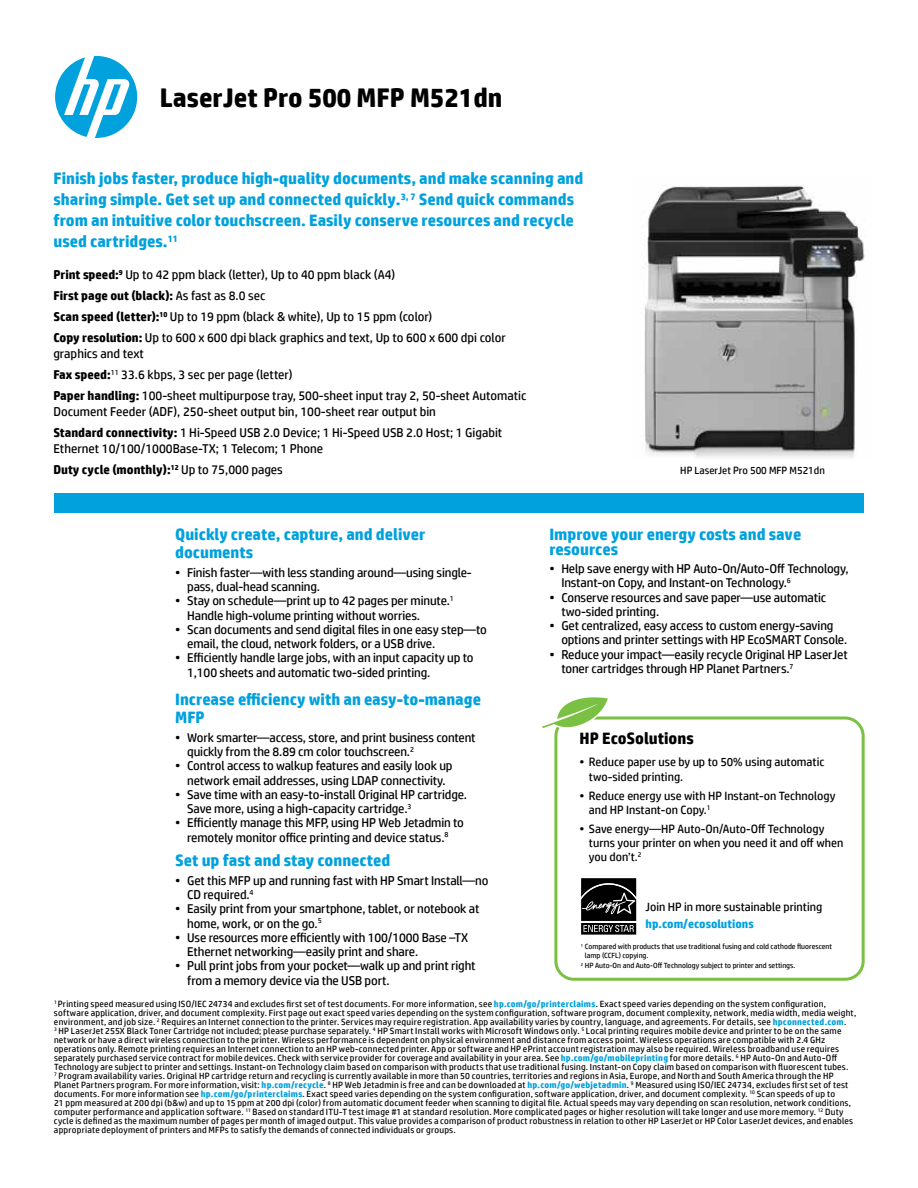
<style>
.page{position:relative;width:918px;height:1188px;background:#fff}
.page>*{position:absolute;margin:0;border:0;box-sizing:border-box;transform-origin:0 0}
.t1{font:700 27px "HP Simplified";color:#000}
.t2{font:700 16.5px/21px "HP Simplified";color:#00a1dd}
.t3{font:700 16.5px "HP Simplified";color:#000}
.t4{font:12.75px/14.2px "HP Simplified";letter-spacing:-.01em;color:#000}
.t5{font:12px/14.4px "HP Simplified";color:#000}
.t6{font:700 12px "HP Simplified";color:#00a1dd}
.t7{font:10.5px "HP Simplified";color:#000}
.t8{font:9px/9px "HP Simplified";letter-spacing:.025em;color:#000}
.t9{font:7.5px/8.2px "HP Simplified";color:#000}
.s1{font-weight:700}
.s2{font-weight:700;color:#00a1dd}
</style>
<div class="page">
<div style="left:54px;top:493px;width:810px;height:20px;background:#00a1dd"></div>
<svg style="left:55px;top:56px;width:82px;height:82px"></svg>
<svg style="left:554px;top:717px;width:311px;height:264px"></svg>
<svg style="left:542px;top:697px;width:66px;height:37px"></svg>
<img style="left:643px;top:184px;width:222px;height:274px">
<h1 class="t1" style="left:160px;top:82px;width:344px">LaserJet Pro 500 MFP M521dn</h1>
<p class="t2" style="left:53px;top:168px;width:531px">Finish jobs faster, produce high-quality documents, and make scanning and sharing simple. Get set up and connected quickly.<sup>3,</sup> <sup>7</sup> Send quick commands from an intuitive color touchscreen. Easily conserve resources and recycle used cartridges.<sup>11</sup></p>
<p class="t4" style="left:53px;top:264px;width:454px;line-height:20.7px"><span class="s1">Print speed:</span><sup>9</sup> Up to 42 ppm black (letter), Up to 40 ppm black (A4)<br><span class="s1">First page out (black):</span> As fast as 8.0 sec<br><span class="s1">Scan speed (letter):</span><sup>10</sup> Up to 19 ppm (black &amp; white), Up to 15 ppm (color)<br><span class="s1">Copy resolution:</span> Up to 600 x 600 dpi black graphics and text, Up to 600 x 600 dpi color</p>
<h3 class="t4" style="left:53px;top:343px;width:475px;line-height:20.7px">graphics and text<br><span class="s1">Fax speed:</span><sup>11</sup> 33.6 kbps, 3 sec per page (letter)<br><span class="s1">Paper handling:</span> 100-sheet multipurpose tray, 500-sheet input tray 2, 50-sheet Automatic</h3>
<h3 class="t4" style="left:53px;top:401px;width:450px;line-height:20.7px">Document Feeder (ADF), 250-sheet output bin, 100-sheet rear output bin<br><span class="s1">Standard connectivity:</span> 1 Hi-Speed USB 2.0 Device; 1 Hi-Speed USB 2.0 Host; 1 Gigabit</h3>
<h3 class="t4" style="left:53px;top:438px;width:271px;line-height:20.7px">Ethernet 10/100/1000Base-TX; 1 Telecom; 1 Phone<br><span class="s1">Duty cycle (monthly):</span><sup>12</sup> Up to 75,000 pages</h3>
<p class="t7" style="left:680px;top:464px;width:146px">HP LaserJet Pro 500 MFP M521dn</p>
<h2 class="t2" style="left:175px;top:525px;width:252px;line-height:18px">Quickly create, capture, and deliver documents</h2>
<h3 class="t4" style="left:187px;top:565px;width:286px;text-indent:-12px">• Finish faster—with less standing around—using single&shy;pass, dual-head scanning.</h3>
<h3 class="t4" style="left:187px;top:594px;width:268px;text-indent:-12px">• Stay on schedule—print up to 42 pages per minute.<sup>1<br></sup>Handle high-volume printing without worries.</h3>
<h3 class="t4" style="left:187px;top:622px;width:301px;text-indent:-12px">• Scan documents and send digital files in one easy step—to email, the cloud, network folders, or a USB drive.</h3>
<h3 class="t4" style="left:187px;top:651px;width:288px;text-indent:-12px">• Efficiently handle large jobs, with an input capacity up to<br>1,100 sheets and automatic two-sided printing.</h3>
<h2 class="t2" style="left:175px;top:690px;width:307px;line-height:18px">Increase efficiency with an easy-to-manage<br>MFP</h2>
<h3 class="t4" style="left:187px;top:730px;width:290px;text-indent:-12px">• Work smarter—access, store, and print business content quickly from the 8.89 cm color touchscreen.<sup>2</sup></h3>
<h3 class="t4" style="left:175px;top:759px;width:279px;text-align:center">• Control access to walkup features and easily look up network email addresses, using LDAP connectivity.</h3>
<h3 class="t4" style="left:187px;top:787px;width:281px;text-indent:-12px">• Save time with an easy-to-install Original HP cartridge.<br>Save more, using a high-capacity cartridge.<sup>3</sup></h3>
<h3 class="t4" style="left:175px;top:816px;width:290px;text-align:center">• Efficiently manage this MFP, using HP Web Jetadmin to remotely monitor office printing and device status.<sup>8</sup></h3>
<h2 class="t2" style="left:175px;top:850px;width:217px">Set up fast and stay connected</h2>
<h3 class="t4" style="left:187px;top:873px;width:303px;text-indent:-12px">• Get this MFP up and running fast with HP Smart Install—no<br>CD required.<sup>4</sup></h3>
<h3 class="t4" style="left:187px;top:902px;width:294px;text-indent:-12px">• Easily print from your smartphone, tablet, or notebook at home, work, or on the go.<sup>5</sup></h3>
<h3 class="t4" style="left:187px;top:930px;width:283px;text-indent:-12px">• Use resources more efficiently with 100/1000 Base –TX<br>Ethernet networking—easily print and share.</h3>
<h3 class="t4" style="left:187px;top:959px;width:290px;text-indent:-12px">• Pull print jobs from your pocket—walk up and print right from a memory device via the USB port.</h3>
<h2 class="t2" style="left:549px;top:527px;width:253px;line-height:14.2px">Improve your energy costs and save resources</h2>
<h3 class="t4" style="left:561px;top:561px;width:289px;text-indent:-12px">• Help save energy with HP Auto-On/Auto-Off Technology,<br>Instant-on Copy, and Instant-on Technology.<sup>6</sup></h3>
<h3 class="t4" style="left:561px;top:590px;width:266px;text-indent:-12px">• Conserve resources and save paper—use automatic two-sided printing.</h3>
<h3 class="t4" style="left:561px;top:618px;width:287px;text-indent:-12px">• Get centralized, easy access to custom energy-saving options and printer settings with HP EcoSMART Console.</h3>
<h3 class="t4" style="left:561px;top:647px;width:288px;text-indent:-12px">• Reduce your impact—easily recycle Original HP LaserJet toner cartridges through HP Planet Partners.<sup>7</sup></h3>
<h2 class="t3" style="left:580px;top:728px;width:116px">HP EcoSolutions</h2>
<h3 class="t5" style="left:589px;top:755px;width:237px;text-indent:-9px">• Reduce paper use by up to 50% using automatic two-sided printing.</h3>
<h3 class="t5" style="left:589px;top:788px;width:248px;text-indent:-9px">• Reduce energy use with HP Instant-on Technology and HP Instant-on Copy.<sup>1</sup></h3>
<h3 class="t5" style="left:589px;top:821px;width:256px;text-indent:-9px">• Save energy—HP Auto-On/Auto-Off Technology turns your printer on when you need it and off when you don’t.<sup>2</sup></h3>
<h3 class="t5" style="left:646px;top:900px;width:178px">Join HP in more sustainable printing</h3>
<h3 class="t6" style="left:646px;top:916px;width:110px">hp.com/ecosolutions</h3>
<p class="t9" style="left:585px;top:943px;width:249px;text-indent:-4px"><sup>1</sup> Compared with products that use traditional fusing and cold cathode fluorescent lamp (CCFL) copying.</p>
<p class="t9" style="left:581px;top:961px;width:216px"><sup>2</sup> HP Auto-On and Auto-Off Technology subject to printer and settings.</p>
<p class="t8" style="left:54px;top:1000px;width:804px"><sup>1</sup> Printing speed measured using ISO/IEC 24734 and excludes first set of test documents. For more information, see <span class="s2">hp.com/go/printerclaims</span>. Exact speed varies depending on the system configuration, software application, driver, and document complexity. First page out exact speed varies depending on the system configuration, software program, document complexity, network, media width, media weight, environment, and job size. <sup>2</sup> Requires an Internet connection to the printer. Services may require registration. App availability varies by country, language, and agreements. For details, see <span class="s2">hpconnected.com</span>.<br><sup>3</sup> HP LaserJet 255X Black Toner Cartridge not included; please purchase separately. <sup>4</sup> HP Smart Install works with Microsoft Windows only. <sup>5</sup> Local printing requires mobile device and printer to be on the same network or have a direct wireless connection to the printer. Wireless performance is dependent on physical environment and distance from access point. Wireless operations are compatible with 2.4 GHz operations only. Remote printing requires an Internet connection to an HP web-connected printer. App or software and HP ePrint account registration may also be required. Wireless broadband use requires separately purchased service contract for mobile devices. Check with service provider for coverage and availability in your area. See <span class="s2">hp.com/go/mobileprinting</span> for more details. <sup>6</sup> HP Auto-On and Auto-Off Technology are subject to printer and settings. Instant-on Technology claim based on comparison with products that use traditional fusing. Instant-on Copy claim based on comparison with fluorescent tubes.<br><sup>7</sup> Program availability varies. Original HP cartridge return and recycling is currently available in more than 50 countries, territories and regions in Asia, Europe, and North and South America through the HP Planet Partners program. For more information, visit: <span class="s2">hp.com/recycle</span>. <sup>8</sup> HP Web Jetadmin is free and can be downloaded at <span class="s2">hp.com/go/webjetadmin</span>. <sup>9</sup> Measured using ISO/IEC 24734, excludes first set of test documents. For more information see <span class="s2">hp.com/go/printerclaims</span>. Exact speed varies depending on the system configuration, software application, driver, and document complexity. <sup>10</sup> Scan speeds of up to<br>21 ppm measured at 200 dpi (b&amp;w) and up to 15 ppm at 200 dpi (color) from automatic document feeder when scanning to digital file. Actual speeds may vary depending on scan resolution, network conditions, computer performance and application software. <sup>11</sup> Based on standard ITU-T test image #1 at standard resolution. More complicated pages or higher resolution will take longer and use more memory. <sup>12</sup> Duty cycle is defined as the maximum number of pages per month of imaged output. This value provides a comparison of product robustness in relation to other HP LaserJet or HP Color LaserJet devices, and enables appropriate deployment of printers and MFPs to satisfy the demands of connected individuals or groups.</p>
</div>
